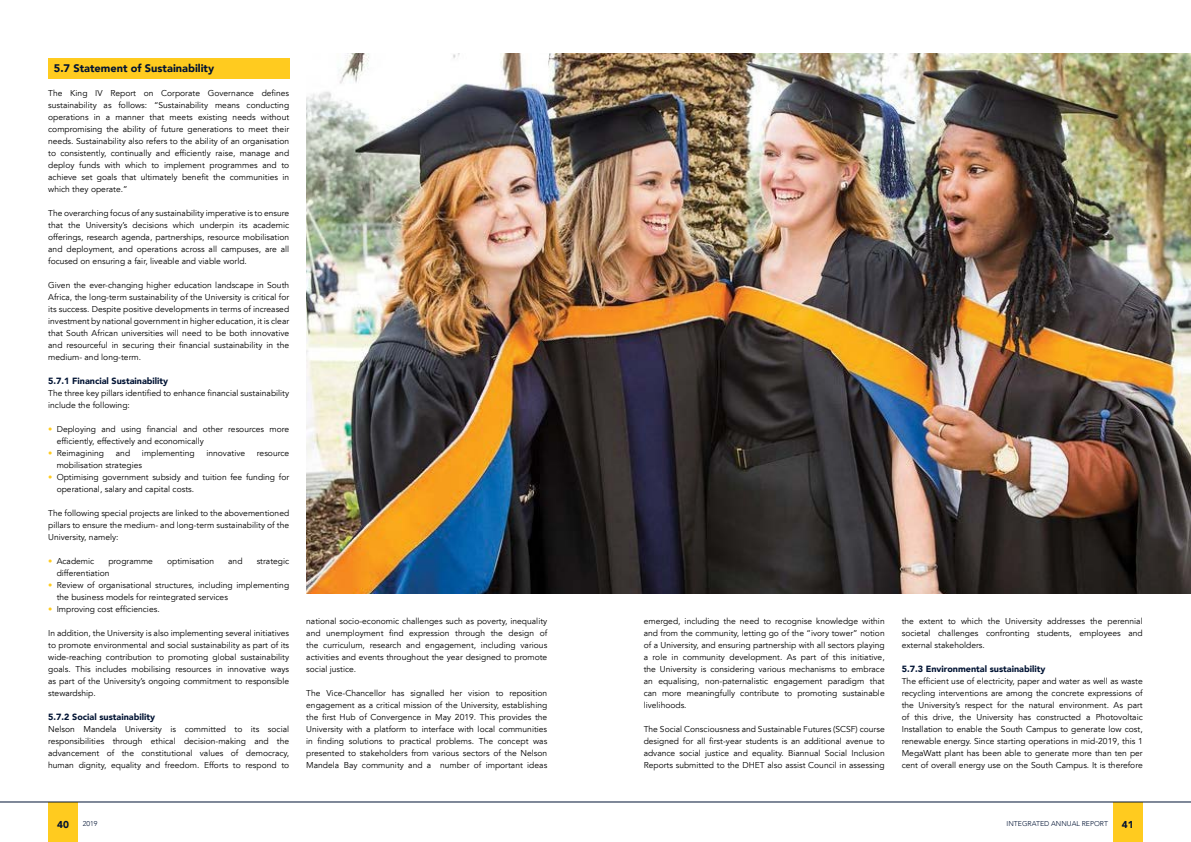
<style>
.page{position:relative;width:1191px;height:842px;background:#fff}
.page>*{position:absolute;margin:0;border:0;box-sizing:border-box;transform-origin:0 0}
.t1{font:900 11px "Avenir LT";color:#001333}
.t2{font:900 10px "Avenir LT";color:#001333}
.t3{font:900 9px "Avenir LT";color:#001333}
.t4{font:8.5px/12px "Avenir LT";color:#000;text-align:justify}
.t5{font:300 7px "Avenir LT";color:#001333}
.s1{color:#ffcb1f}
</style>
<div class="page">
<div style="left:1113px;top:802px;width:29px;height:40px;background:#ffcb1f"></div>
<div style="left:48px;top:802px;width:30px;height:40px;background:#ffcb1f"></div>
<hr style="left:0;top:802px;width:1191px;height:1px;background:#001333">
<div style="left:48px;top:58px;width:241px;height:21px;background:#ffcb1f"></div>
<img style="left:306px;top:53px;width:885px;height:541px">
<p class="t1" style="left:54px;top:62px;width:162px">5.7 Statement of Sustainability</p>
<p class="t4" style="left:48px;top:87px;width:242px">The King IV Report on Corporate Governance defines sustainability as follows: “Sustainability means conducting operations in a manner that meets existing needs without compromising the ability of future generations to meet their needs. Sustainability also refers to the ability of an organisation to consistently, continually and efficiently raise, manage and deploy funds with which to implement programmes and to achieve set goals that ultimately benefit the communities in which they operate.”</p>
<p class="t4" style="left:48px;top:207px;width:242px">The overarching focus of any sustainability imperative is to ensure that the University’s decisions which underpin its academic offerings, research agenda, partnerships, resource mobilisation and deployment, and operations across all campuses, are all focused on ensuring a fair, liveable and viable world.</p>
<p class="t4" style="left:48px;top:279px;width:242px">Given the ever-changing higher education landscape in South Africa, the long-term sustainability of the University is critical for its success. Despite positive developments in terms of increased investment by national government in higher education, it is clear that South African universities will need to be both innovative and resourceful in securing their financial sustainability in the medium- and long-term.</p>
<p class="t3" style="left:48px;top:375px;width:122px">5.7.1 Financial Sustainability</p>
<p class="t4" style="left:48px;top:387px;width:242px">The three key pillars identified to enhance financial sustainability include the following:</p>
<p class="t4" style="left:57px;top:423px;width:234px;text-indent:-8px"><span class="s1">•</span> Deploying and using financial and other resources more efficiently, effectively and economically</p>
<p class="t4" style="left:48px;top:447px;width:57px"><span class="s1">•</span> Reimagining</p>
<p class="t4" style="left:116px;top:447px;width:16px">and</p>
<p class="t4" style="left:142px;top:447px;width:54px">implementing</p>
<p class="t4" style="left:206px;top:447px;width:40px">innovative</p>
<p class="t4" style="left:257px;top:447px;width:34px">resource</p>
<p class="t4" style="left:57px;top:459px;width:87px">mobilisation strategies</p>
<p class="t4" style="left:57px;top:471px;width:234px;text-indent:-8px"><span class="s1">•</span> Optimising government subsidy and tuition fee funding for operational, salary and capital costs.</p>
<p class="t4" style="left:48px;top:507px;width:242px">The following special projects are linked to the abovementioned pillars to ensure the medium- and long-term sustainability of the University, namely:</p>
<p class="t4" style="left:48px;top:555px;width:48px"><span class="s1">•</span> Academic</p>
<p class="t4" style="left:108px;top:555px;width:46px">programme</p>
<p class="t4" style="left:167px;top:555px;width:49px">optimisation</p>
<p class="t4" style="left:228px;top:555px;width:16px">and</p>
<p class="t4" style="left:257px;top:555px;width:34px">strategic</p>
<p class="t4" style="left:57px;top:567px;width:54px">differentiation</p>
<p class="t4" style="left:57px;top:579px;width:234px;text-indent:-8px"><span class="s1">•</span> Review of organisational structures, including implementing the business models for reintegrated services</p>
<p class="t4" style="left:48px;top:603px;width:113px"><span class="s1">•</span> Improving cost efficiencies.</p>
<p class="t4" style="left:48px;top:627px;width:242px">In addition, the University is also implementing several initiatives to promote environmental and social sustainability as part of its wide-reaching contribution to promoting global sustainability goals. This includes mobilising resources in innovative ways as part of the University’s ongoing commitment to responsible stewardship.</p>
<p class="t3" style="left:48px;top:711px;width:108px">5.7.2 Social sustainability</p>
<p class="t4" style="left:48px;top:723px;width:242px">Nelson Mandela University is committed to its social responsibilities through ethical decision-making and the advancement of the constitutional values of democracy, human dignity, equality and freedom. Efforts to respond to</p>
<p class="t4" style="left:306px;top:615px;width:242px">national socio-economic challenges such as poverty, inequality and unemployment find expression through the design of the curriculum, research and engagement, including various activities and events throughout the year designed to promote social justice.</p>
<p class="t4" style="left:306px;top:687px;width:242px">The Vice-Chancellor has signalled her vision to reposition engagement as a critical mission of the University, establishing the first Hub of Convergence in May 2019. This provides the University with a platform to interface with local communities in finding solutions to practical problems. The concept was presented to stakeholders from various sectors of the Nelson Mandela Bay community and a number of important ideas</p>
<p class="t4" style="left:643px;top:615px;width:242px">emerged, including the need to recognise knowledge within and from the community, letting go of the “ivory tower” notion of a University, and ensuring partnership with all sectors playing a role in community development. As part of this initiative, the University is considering various mechanisms to embrace an equalising, non-paternalistic engagement paradigm that can more meaningfully contribute to promoting sustainable livelihoods.</p>
<p class="t4" style="left:643px;top:723px;width:242px">The Social Consciousness and Sustainable Futures (SCSF) course designed for all first-year students is an additional avenue to advance social justice and equality. Biannual Social Inclusion Reports submitted to the DHET also assist Council in assessing</p>
<p class="t4" style="left:901px;top:615px;width:242px">the extent to which the University addresses the perennial societal challenges confronting students, employees and external stakeholders.</p>
<p class="t3" style="left:901px;top:663px;width:145px">5.7.3 Environmental sustainability</p>
<p class="t4" style="left:901px;top:675px;width:242px">The efficient use of electricity, paper and water as well as waste recycling interventions are among the concrete expressions of the University’s respect for the natural environment. As part of this drive, the University has constructed a Photovoltaic Installation to enable the South Campus to generate low cost, renewable energy. Since starting operations in mid-2019, this 1<br>MegaWatt plant has been able to generate more than ten per cent of overall energy use on the South Campus. It is therefore</p>
<p class="t2" style="left:57px;top:819px;width:13px">40</p>
<p class="t5" style="left:83px;top:820px;width:16px">2019</p>
<p class="t5" style="left:1006px;top:820px;width:103px">INTEGRATED ANNUAL REPORT</p>
<p class="t2" style="left:1122px;top:819px;width:13px">41</p>
</div>
